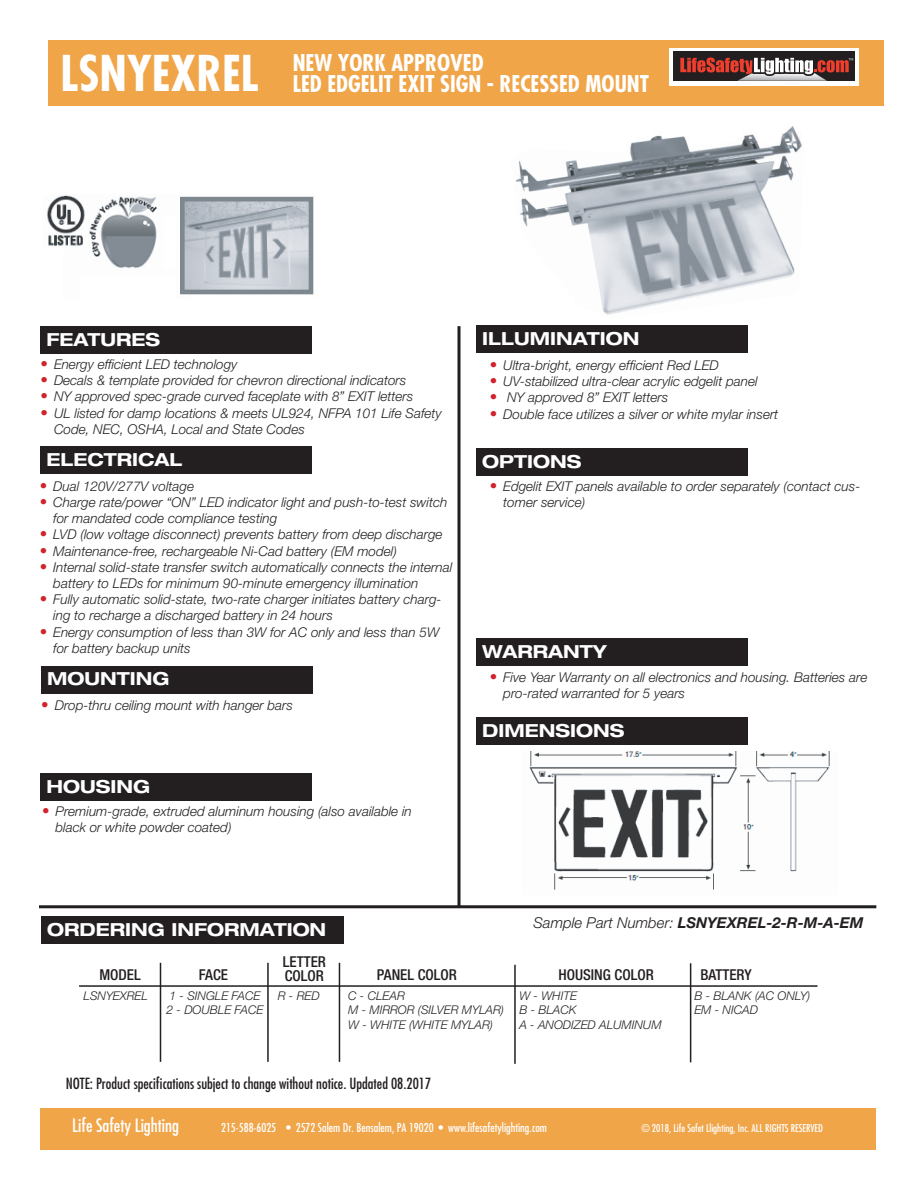
<style>
.page{position:relative;width:918px;height:1188px;background:#fff}
.page>*{position:absolute;margin:0;border:0;box-sizing:border-box;transform-origin:0 0}
.t1{font:700 condensed 48px "Futura Std";color:#fff}
.t2{font:700 condensed 22.5px/21px "Futura Std";color:#fff}
.t3{font:700 expanded 18px "Helvetica Neue LT Std";color:#fff}
.t4{font:condensed 18px "Futura Std";color:#fff}
.t5{font:condensed 15px "Futura Std";color:#231f20}
.t6{font:500 condensed 15px/13.5px "Helvetica Neue LT Std";color:#231f20}
.t7{font:italic 700 15px "Helvetica Neue LT Std";color:#231f20}
.t8{font:italic 300 13.5px/16.2px "Helvetica Neue LT Std";color:#231f20}
.t9{font:italic 300 12px/14.4px "Helvetica Neue LT Std";color:#231f20}
.t10{font:condensed 12px "Futura Std";color:#fff}
.t11{font:condensed 10.5px "Futura Std";color:#fff}
.s1{font-size:15px;color:#d1232a}
.s2{font-weight:300}
.s3{color:#fff}
</style>
<div class="page">
<div style="left:40px;top:1108px;width:836px;height:42px;background:#f0a549"></div>
<div style="left:48px;top:40px;width:836px;height:66px;background:#f0a549"></div>
<img style="left:516px;top:126px;width:286px;height:189px">
<hr style="left:458px;top:326px;width:2px;height:581px;background:#231f20">
<hr style="left:39px;top:905px;width:837px;height:3px;background:#231f20">
<img style="left:46px;top:195px;width:268px;height:100px">
<img style="left:529px;top:752px;width:301px;height:138px">
<div style="left:40px;top:326px;width:272px;height:27px;background:#231f20"></div>
<div style="left:476px;top:717px;width:272px;height:28px;background:#231f20"></div>
<div style="left:40px;top:446px;width:272px;height:28px;background:#231f20"></div>
<div style="left:41px;top:666px;width:272px;height:27px;background:#231f20"></div>
<div style="left:41px;top:917px;width:303px;height:27px;background:#231f20"></div>
<div style="left:40px;top:773px;width:272px;height:27px;background:#231f20"></div>
<div style="left:476px;top:448px;width:272px;height:27px;background:#231f20"></div>
<div style="left:476px;top:326px;width:272px;height:27px;background:#231f20"></div>
<hr style="left:79px;top:985px;width:739px;height:2px;background:#231f20">
<hr style="left:160px;top:963px;width:1px;height:99px;background:#231f20">
<hr style="left:267px;top:963px;width:2px;height:99px;background:#231f20">
<div style="left:476px;top:639px;width:272px;height:27px;background:#231f20"></div>
<hr style="left:339px;top:963px;width:1px;height:99px;background:#231f20">
<hr style="left:514px;top:965px;width:2px;height:99px;background:#231f20">
<hr style="left:690px;top:963px;width:1px;height:99px;background:#231f20">
<div style="left:669px;top:48px;width:190px;height:38px;background:#fff"></div>
<div style="left:673px;top:52px;width:182px;height:29px;background:#231f20"></div>
<img style="left:737px;top:79px;width:90px;height:2px">
<svg style="left:680px;top:57px;width:173px;height:22px"></svg>
<h1 class="t1" style="left:60px;top:43px;width:200px">LSNYEXREL</h1>
<h2 class="t2" style="left:293px;top:53px;width:358px">NEW YORK APPROVED<br>LED EDGELIT EXIT SIGN - RECESSED MOUNT</h2>
<h3 class="t3" style="left:46px;top:328px;width:115px">FEATURES</h3>
<p class="t8" style="left:40px;top:356px;width:199px"><span class="s1">•</span> Energy efficient LED technology</p>
<p class="t8" style="left:40px;top:372px;width:367px"><span class="s1">•</span> Decals &amp; template provided for chevron directional indicators</p>
<p class="t8" style="left:40px;top:388px;width:374px"><span class="s1">•</span> NY approved spec-grade curved faceplate with 8” EXIT letters</p>
<p class="t8" style="left:54px;top:405px;width:389px;text-indent:-14px"><span class="s1">•</span> UL listed for damp locations &amp; meets UL924, NFPA 101 Life Safety<br>Code, NEC, OSHA, Local and State Codes</p>
<h3 class="t3" style="left:46px;top:448px;width:137px">ELECTRICAL</h3>
<p class="t8" style="left:40px;top:478px;width:156px"><span class="s1">•</span> Dual 120V/277V voltage</p>
<p class="t8" style="left:53px;top:494px;width:396px;text-indent:-14px"><span class="s1">•</span> Charge rate/power “ON” LED indicator light and push-to-test switch for mandated code compliance testing</p>
<p class="t8" style="left:40px;top:526px;width:404px"><span class="s1">•</span> LVD (low voltage disconnect) prevents battery from deep discharge</p>
<p class="t8" style="left:40px;top:543px;width:359px"><span class="s1">•</span> Maintenance-free, rechargeable Ni-Cad battery (EM model)</p>
<p class="t8" style="left:53px;top:559px;width:400px;text-indent:-14px"><span class="s1">•</span> Internal solid-state transfer switch automatically connects the internal battery to LEDs for minimum 90-minute emergency illumination</p>
<p class="t8" style="left:53px;top:591px;width:390px;text-indent:-14px"><span class="s1">•</span> Fully automatic solid-state, two-rate charger initiates battery charg&shy;ing to recharge a discharged battery in 24 hours</p>
<p class="t8" style="left:53px;top:624px;width:388px;text-indent:-14px"><span class="s1">•</span> Energy consumption of less than 3W for AC only and less than 5W for battery backup units</p>
<h3 class="t3" style="left:47px;top:668px;width:124px">MOUNTING</h3>
<p class="t8" style="left:41px;top:697px;width:253px"><span class="s1">•</span> Drop-thru ceiling mount with hanger bars</p>
<h3 class="t3" style="left:46px;top:775px;width:105px">HOUSING</h3>
<p class="t8" style="left:56px;top:803px;width:358px;text-indent:-14px"><span class="s1">•</span> Premium-grade, extruded aluminum housing (also available in black or white powder coated)</p>
<h3 class="t3" style="left:482px;top:328px;width:159px">ILLUMINATION</h3>
<p class="t8" style="left:490px;top:357px;width:231px"><span class="s1">•</span> Ultra-bright, energy efficient Red LED</p>
<p class="t8" style="left:490px;top:373px;width:269px"><span class="s1">•</span> UV-stabilized ultra-clear acrylic edgelit panel</p>
<p class="t8" style="left:490px;top:389px;width:180px"><span class="s1">•</span> NY approved 8” EXIT letters</p>
<p class="t8" style="left:490px;top:406px;width:290px"><span class="s1">•</span> Double face utilizes a silver or white mylar insert</p>
<h3 class="t3" style="left:482px;top:450px;width:101px">OPTIONS</h3>
<p class="t8" style="left:503px;top:478px;width:359px;text-indent:-14px"><span class="s1">•</span> Edgelit EXIT panels available to order separately (contact cus&shy;tomer service)</p>
<h3 class="t3" style="left:482px;top:641px;width:126px">WARRANTY</h3>
<p class="t8" style="left:503px;top:669px;width:366px;text-indent:-14px"><span class="s1">•</span> Five Year Warranty on all electronics and housing. Batteries are pro-rated warranted for 5 years</p>
<h3 class="t3" style="left:482px;top:719px;width:144px">DIMENSIONS</h3>
<h3 class="t3" style="left:47px;top:918px;width:281px">ORDERING INFORMATION</h3>
<p class="t7" style="left:534px;top:913px;width:332px"><span class="s2">Sample Part Number:</span> LSNYEXREL-2-R-M-A-EM</p>
<p class="t6" style="left:99px;top:968px;width:43px">MODEL</p>
<p class="t6" style="left:199px;top:968px;width:31px">FACE</p>
<p class="t6" style="left:283px;top:955px;width:45px">LETTER<br>COLOR</p>
<p class="t9" style="left:84px;top:988px;width:66px">LSNYEXREL</p>
<p class="t9" style="left:167px;top:988px;width:98px">1 - SINGLE FACE<br>2 - DOUBLE FACE</p>
<p class="t9" style="left:278px;top:988px;width:43px">R - RED</p>
<p class="t6" style="left:377px;top:967px;width:82px">PANEL COLOR</p>
<p class="t9" style="left:348px;top:988px;width:157px">C - CLEAR<br>M - MIRROR (SILVER MYLAR)<br>W - WHITE (WHITE MYLAR)</p>
<p class="t6" style="left:558px;top:967px;width:97px">HOUSING COLOR</p>
<p class="t9" style="left:519px;top:988px;width:144px">W - WHITE<br>B - BLACK<br>A - ANODIZED ALUMINUM</p>
<p class="t5" style="left:60px;top:1075px;width:372px"><span class="s3">E</span>NOTE: Product specifications subject to change without notice. Updated 08.2017</p>
<p class="t6" style="left:700px;top:968px;width:53px">BATTERY</p>
<p class="t9" style="left:694px;top:988px;width:117px">B - BLANK (AC ONLY)<br>EM - NICAD</p>
<h3 class="t4" style="left:72px;top:1115px;width:108px">Life Safety Lighting</h3>
<p class="t10" style="left:221px;top:1121px;width:327px">215-588-6025 • 2572 Salem Dr. Bensalem, PA 19020 • www.lifesafetylighting.com</p>
<p class="t11" style="left:641px;top:1122px;width:183px">© 2018, Life Safet Llighting, Inc. ALL RIGHTS RESERVED</p>
</div>
